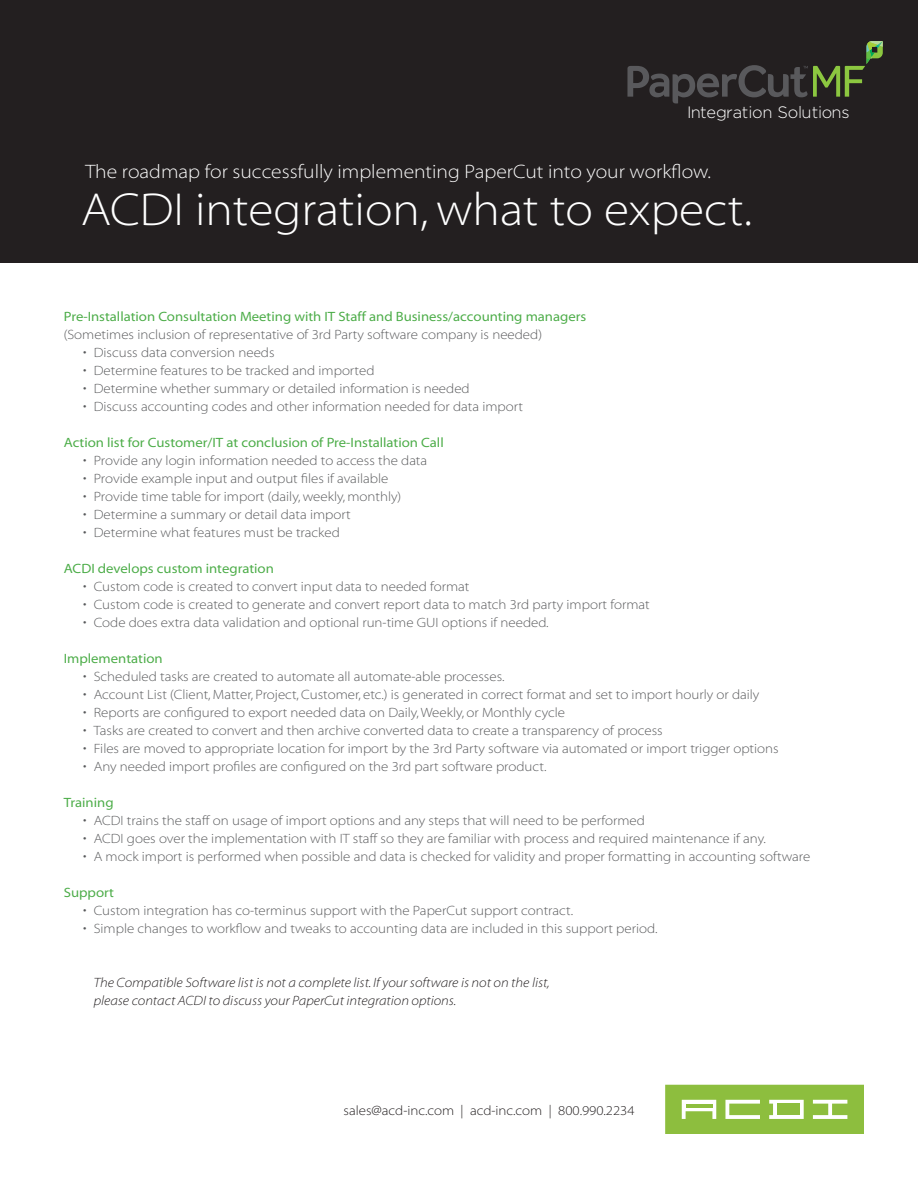
<style>
.page{position:relative;width:918px;height:1188px;background:#fff}
.page>*{position:absolute;margin:0;border:0;box-sizing:border-box;transform-origin:0 0}
.t1{font:46.5px "Myriad MM 215 700";color:#fff}
.t2{font:19.5px "Myriad MM 215 700";color:#fff}
.t3{font:300 16.5px "Gotham";letter-spacing:-.02em;color:#fff}
.t4{font:13.5px "Myriad MM 215 700";color:#57585a}
.t5{font:13.5px "Myriad MM 400 700";color:#4bac47}
.t6{font:13.5px "Myriad MM It 215 700";color:#231f20}
.t7{font:13.5px "Myriad MM 215 700";color:#231f20}
</style>
<div class="page">
<div style="left:0;top:0;width:918px;height:263px;background:#231f20"></div>
<svg style="left:627px;top:41px;width:256px;height:62px"></svg>
<svg style="left:665px;top:1085px;width:199px;height:49px;background:#9cc658"></svg>
<p class="t3" style="left:687px;top:103px;width:164px">Integration Solutions</p>
<p class="t2" style="left:86px;top:162px;width:627px">The roadmap for successfully implementing PaperCut into your workflow.</p>
<p class="t1" style="left:81px;top:187px;width:672px">ACDI integration, what to expect.</p>
<p class="t5" style="left:64px;top:310px;width:524px">Pre-Installation Consultation Meeting with IT Staff and Business/accounting managers</p>
<p class="t4" style="left:64px;top:328px;width:480px">(Sometimes inclusion of representative of 3rd Party software company is needed)</p>
<p class="t4" style="left:83px;top:346px;width:193px">• Discuss data conversion needs</p>
<p class="t4" style="left:83px;top:364px;width:293px">• Determine features to be tracked and imported</p>
<p class="t4" style="left:83px;top:382px;width:388px">• Determine whether summary or detailed information is needed</p>
<p class="t4" style="left:83px;top:400px;width:441px">• Discuss accounting codes and other information needed for data import</p>
<p class="t5" style="left:64px;top:436px;width:381px">Action list for Customer/IT at conclusion of Pre-Installation Call</p>
<p class="t4" style="left:83px;top:454px;width:345px">• Provide any login information needed to access the data</p>
<p class="t4" style="left:83px;top:472px;width:307px">• Provide example input and output files if available</p>
<p class="t4" style="left:83px;top:490px;width:320px">• Provide time table for import (daily, weekly, monthly)</p>
<p class="t4" style="left:83px;top:508px;width:269px">• Determine a summary or detail data import</p>
<p class="t4" style="left:83px;top:526px;width:258px">• Determine what features must be tracked</p>
<p class="t5" style="left:64px;top:562px;width:212px">ACDI develops custom integration</p>
<p class="t4" style="left:83px;top:580px;width:388px">• Custom code is created to convert input data to needed format</p>
<p class="t4" style="left:83px;top:598px;width:568px">• Custom code is created to generate and convert report data to match 3rd party import format</p>
<p class="t4" style="left:83px;top:616px;width:467px">• Code does extra data validation and optional run-time GUI options if needed.</p>
<p class="t5" style="left:64px;top:652px;width:100px">Implementation</p>
<p class="t4" style="left:83px;top:670px;width:423px">• Scheduled tasks are created to automate all automate-able processes.</p>
<p class="t4" style="left:83px;top:688px;width:678px">• Account List (Client, Matter, Project, Customer, etc.) is generated in correct format and set to import hourly or daily</p>
<p class="t4" style="left:83px;top:706px;width:483px">• Reports are configured to export needed data on Daily, Weekly, or Monthly cycle</p>
<p class="t4" style="left:83px;top:724px;width:581px">• Tasks are created to convert and then archive converted data to create a transparency of process</p>
<p class="t4" style="left:83px;top:742px;width:697px">• Files are moved to appropriate location for import by the 3rd Party software via automated or import trigger options</p>
<p class="t4" style="left:83px;top:760px;width:465px">• Any needed import profiles are configured on the 3rd part software product.</p>
<p class="t5" style="left:64px;top:796px;width:51px">Training</p>
<p class="t4" style="left:83px;top:814px;width:563px">• ACDI trains the staff on usage of import options and any steps that will need to be performed</p>
<p class="t4" style="left:83px;top:832px;width:684px">• ACDI goes over the implementation with IT staff so they are familiar with process and required maintenance if any.</p>
<p class="t4" style="left:83px;top:850px;width:729px">• A mock import is performed when possible and data is checked for validity and proper formatting in accounting software</p>
<p class="t5" style="left:64px;top:886px;width:52px">Support</p>
<p class="t4" style="left:83px;top:904px;width:491px">• Custom integration has co-terminus support with the PaperCut support contract.</p>
<p class="t4" style="left:83px;top:922px;width:576px">• Simple changes to workflow and tweaks to accounting data are included in this support period.</p>
<p class="t6" style="left:94px;top:976px;width:458px">The Compatible Software list is not a complete list. If your software is not on the list,</p>
<p class="t6" style="left:94px;top:994px;width:364px">please contact ACDI to discuss your PaperCut integration options.</p>
<p class="t7" style="left:344px;top:1104px;width:292px">sales@acd-inc.com | acd-inc.com | 800.990.2234</p>
</div>
